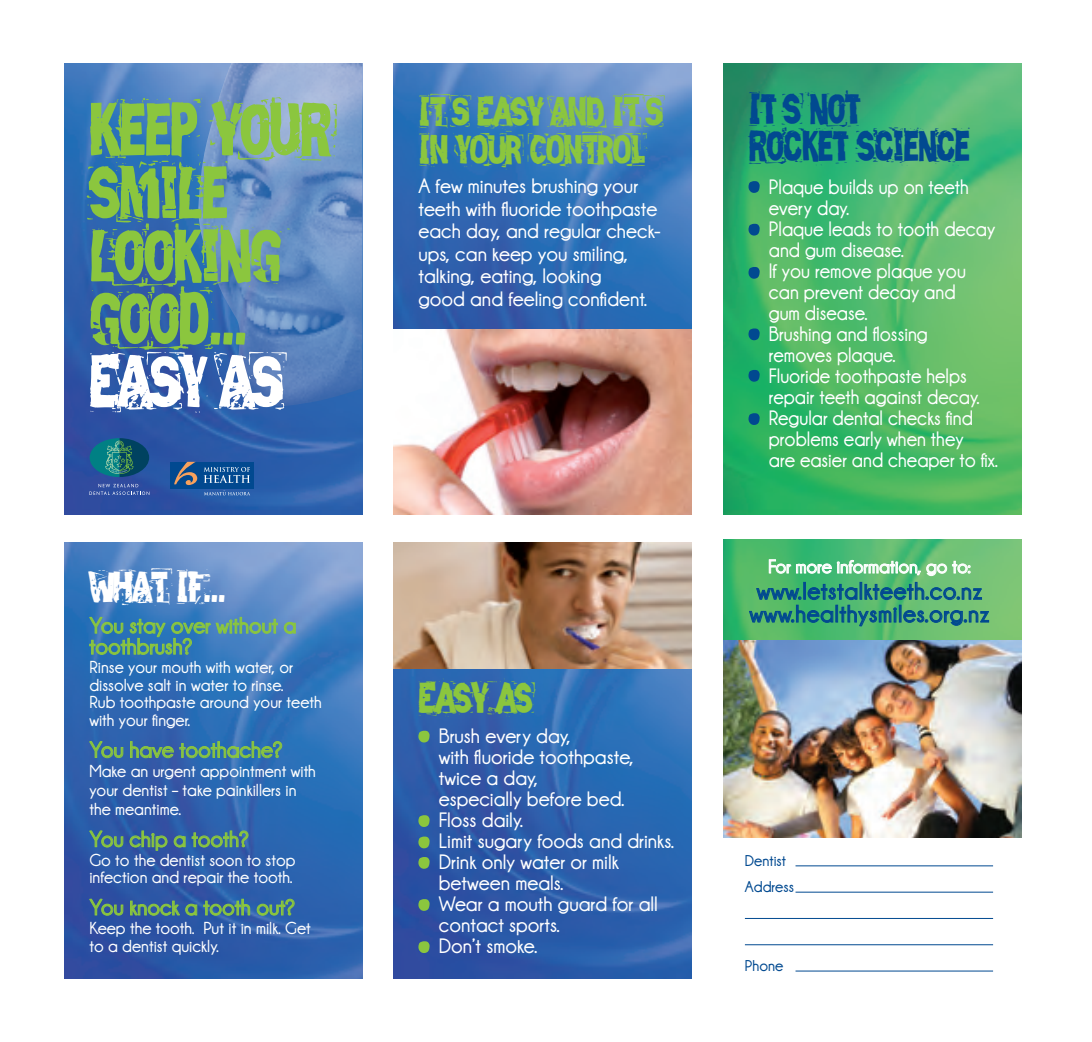
<style>
.page{position:relative;width:1092px;height:1042px;background:#fff}
.page>*{position:absolute;margin:0;border:0;box-sizing:border-box;transform-origin:0 0}
.t1{font:60.55px/63px "Zero&Zero Is";letter-spacing:-.025em;color:#8bc63e}
.t2{font:60.55px "Zero&Zero Is";letter-spacing:-.025em;color:#fff}
.t3{font:35px/36.8px "Zero&Zero Is";letter-spacing:-.025em;color:#014990}
.t4{font:35px "Zero&Zero Is";letter-spacing:-.025em;color:#fff}
.t5{font:35px "Zero&Zero Is";letter-spacing:-.025em;color:#8bc63e}
.t6{font:33.25px/38.5px "Zero&Zero Is";letter-spacing:-.025em;color:#8bc63e}
.t7{font:700 24.32px/22.8px "Champagne&Limousines";letter-spacing:.03em;color:#014990}
.t8{font:700 22.75px/21px "Champagne&Limousines";color:#8bc63e}
.t9{font:700 21px/21px "Champagne&Limousines";color:#fff}
.t10{font:700 21px/21px "Champagne&Limousines";color:#fff;scale:.95 1}
.t11{font:700 19.25px "Champagne&Limousines";color:#fff}
.t12{font:700 17.5px/17.5px "Champagne&Limousines";color:#fff}
.t13{font:700 15.75px/26.2px "Champagne&Limousines";color:#014990}
</style>
<div class="page">
<img style="left:64px;top:63px;width:298px;height:451px">
<img style="left:197px;top:63px;width:165px;height:344px">
<div style="left:170px;top:462px;width:84px;height:27px;background:#014990"></div>
<svg style="left:174px;top:462px;width:23px;height:23px"></svg>
<svg style="left:204px;top:467px;width:46px;height:16px"></svg>
<svg style="left:204px;top:491px;width:46px;height:4px"></svg>
<svg style="left:89px;top:484px;width:60px;height:11px"></svg>
<svg style="left:90px;top:438px;width:59px;height:39px;background:#19697d"></svg>
<img style="left:393px;top:63px;width:298px;height:266px">
<img style="left:393px;top:329px;width:298px;height:185px">
<img style="left:723px;top:63px;width:298px;height:451px">
<svg style="left:748px;top:181px;width:11px;height:12px"></svg>
<svg style="left:748px;top:224px;width:11px;height:12px"></svg>
<svg style="left:748px;top:267px;width:11px;height:12px"></svg>
<svg style="left:748px;top:328px;width:11px;height:12px"></svg>
<svg style="left:748px;top:370px;width:11px;height:12px"></svg>
<svg style="left:748px;top:413px;width:11px;height:12px"></svg>
<img style="left:64px;top:542px;width:298px;height:437px">
<svg style="left:88px;top:617px;width:208px;height:38px;background:#4b89a5"></svg>
<svg style="left:88px;top:741px;width:35px;height:17px"></svg>
<svg style="left:130px;top:741px;width:152px;height:17px;background:#4a848d"></svg>
<svg style="left:88px;top:830px;width:35px;height:17px"></svg>
<svg style="left:129px;top:830px;width:120px;height:21px;background:#44728e"></svg>
<svg style="left:88px;top:898px;width:35px;height:18px"></svg>
<svg style="left:130px;top:900px;width:67px;height:16px"></svg>
<svg style="left:203px;top:898px;width:47px;height:18px"></svg>
<svg style="left:256px;top:898px;width:39px;height:18px"></svg>
<img style="left:393px;top:668px;width:298px;height:311px">
<img style="left:393px;top:542px;width:298px;height:126px">
<svg style="left:418px;top:731px;width:11px;height:11px"></svg>
<svg style="left:418px;top:815px;width:11px;height:12px"></svg>
<svg style="left:418px;top:857px;width:11px;height:12px"></svg>
<svg style="left:418px;top:836px;width:11px;height:12px"></svg>
<svg style="left:418px;top:899px;width:11px;height:12px"></svg>
<svg style="left:418px;top:941px;width:11px;height:12px"></svg>
<hr style="left:795px;top:865px;width:197px;height:1px;background:#014990">
<hr style="left:795px;top:892px;width:197px;height:1px;background:#014990">
<hr style="left:744px;top:918px;width:248px;height:1px;background:#014990">
<hr style="left:744px;top:944px;width:248px;height:1px;background:#014990">
<hr style="left:795px;top:971px;width:197px;height:1px;background:#014990">
<img style="left:723px;top:540px;width:298px;height:101px">
<img style="left:723px;top:641px;width:298px;height:196px">
<svg style="left:768px;top:559px;width:203px;height:17px;background:#84cf9a"></svg>
<svg style="left:748px;top:582px;width:241px;height:44px;background:#47a276"></svg>
<h1 class="t1" style="left:89px;top:99px;width:244px">KEEP YOUR<br>SMILE<br>LOOKING<br>GOOD...,</h1>
<h1 class="t2" style="left:89px;top:348px;width:196px">EASY AS</h1>
<h2 class="t4" style="left:89px;top:567px;width:138px">WHAT IF...</h2>
<p class="t8" style="left:89px;top:615px;width:208px">You stay over without a toothbrush?</p>
<p class="t12" style="left:89px;top:659px;width:234px">Rinse your mouth with water, or dissolve salt in water to rinse.<br>Rub toothpaste around your teeth with your finger.</p>
<p class="t8" style="left:89px;top:739px;width:194px">You have toothache?</p>
<p class="t12" style="left:89px;top:761px;width:228px;line-height:19.2px">Make an urgent appointment with your dentist – take painkillers in the meantime.</p>
<p class="t8" style="left:89px;top:828px;width:160px">You chip a tooth?</p>
<p class="t12" style="left:89px;top:851px;width:208px">Go to the dentist soon to stop infection and repair the tooth.</p>
<p class="t8" style="left:89px;top:897px;width:207px">You knock a tooth out?</p>
<p class="t12" style="left:89px;top:919px;width:223px">Keep the tooth. Put it in milk. Get to a dentist quickly.</p>
<h3 class="t6" style="left:418px;top:93px;width:246px">IT’S EASY AND IT’S<br>IN YOUR CONTROL</h3>
<h2 class="t3" style="left:748px;top:91px;width:223px">IT’S NOT<br>ROCKET SCIENCE</h2>
<p class="t10" style="left:768px;top:176px;width:242px">Plaque builds up on teeth every day.<br>Plaque leads to tooth decay and gum disease.<br>If you remove plaque you can prevent decay and<br>gum disease.<br>Brushing and flossing<br>removes plaque.<br>Fluoride toothpaste helps repair teeth against decay.<br>Regular dental checks find problems early when they<br>are easier and cheaper to fix.</p>
<p class="t9" style="left:418px;top:175px;width:244px;line-height:22.4px">A few minutes brushing your teeth with fluoride toothpaste each day, and regular check&shy;ups, can keep you smiling, talking, eating, looking<br>good and feeling confident.</p>
<h2 class="t5" style="left:418px;top:678px;width:116px">EASY AS</h2>
<p class="t9" style="left:439px;top:725px;width:237px">Brush every day,<br>with fluoride toothpaste, twice a day,<br>especially before bed.<br>Floss daily.<br>Limit sugary foods and drinks.<br>Drink only water or milk between meals.<br>Wear a mouth guard for all contact sports.<br>Don’t smoke.</p>
<p class="t11" style="left:768px;top:556px;width:204px">For more information, go to:</p>
<p class="t7" style="left:749px;top:579px;width:241px">www.letstalkteeth.co.nz www.healthysmiles.org.nz</p>
<p class="t13" style="left:744px;top:847px;width:51px">Dentist<br>Address</p>
<p class="t13" style="left:744px;top:952px;width:40px">Phone</p>
</div>
